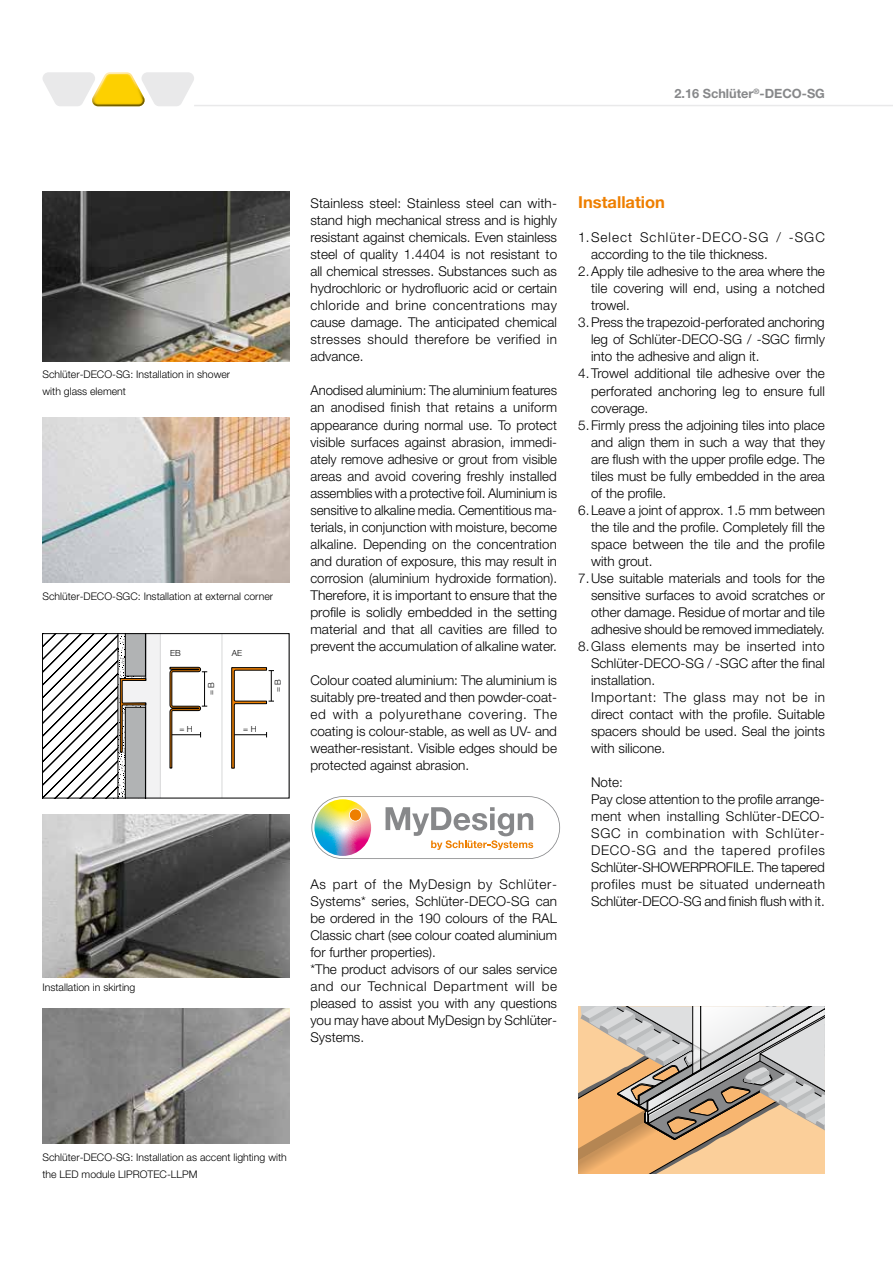
<style>
.page{position:relative;width:893px;height:1263px;background:#fff}
.page>*{position:absolute;margin:0;border:0;box-sizing:border-box;transform-origin:0 0}
.t1{font:700 16.5px "Helvetica Neue LT Pro";color:#ee7f00}
.t2{font:300 13.5px/17px "Helvetica Neue LT Pro";color:#000;text-align:justify}
.t3{font:300 13.5px/17px "Helvetica Neue LT Pro";letter-spacing:.025em;color:#000}
.t4{font:300 13.5px "Helvetica Neue LT Pro";letter-spacing:.03em;color:#000}
.t5{font:300 13.5px "Helvetica Neue LT Pro";letter-spacing:.075em;color:#000}
.t6{font:300 13.5px "Helvetica Neue LT Pro";letter-spacing:.045em;color:#000}
.t7{font:700 12.75px "Helvetica Neue LT Pro";color:#87888a}
.t8{font:300 10.5px/17px "Helvetica Neue LT Pro";color:#000}
.t9{font:300 8.4px "Helvetica Neue LT Pro";color:#000}
</style>
<div class="page">
<hr style="left:194px;top:105px;width:699px;height:1px;background:#e9e9ea">
<svg style="left:43px;top:72px;width:151px;height:34px"></svg>
<img style="left:311px;top:796px;width:249px;height:63px">
<img style="left:43px;top:191px;width:246px;height:170px">
<img style="left:43px;top:418px;width:246px;height:165px">
<img style="left:43px;top:814px;width:246px;height:164px">
<div style="left:43px;top:634px;width:246px;height:164px;background:#f2f2f3"></div>
<svg style="left:43px;top:635px;width:104px;height:164px"></svg>
<div style="left:160px;top:634px;width:67px;height:164px;background:#fff"></div>
<hr style="left:160px;top:634px;width:1px;height:164px;background:#c6c7c8">
<div style="left:222px;top:634px;width:67px;height:164px;background:#fff"></div>
<hr style="left:289px;top:634px;width:1px;height:164px;background:#c6c7c8">
<hr style="left:222px;top:634px;width:1px;height:164px;background:#c6c7c8">
<svg style="left:231px;top:667px;width:43px;height:102px"></svg>
<svg style="left:169px;top:667px;width:38px;height:101px"></svg>
<div style="left:42px;top:633px;width:247px;height:165px;border:1px solid #000"></div>
<img style="left:43px;top:1008px;width:246px;height:136px">
<svg style="left:578px;top:1006px;width:247px;height:168px;background:#ceb69b"></svg>
<p class="t7" style="left:674px;top:86px;width:152px">2.16 Schlüter<sup>®</sup>-DECO-SG</p>
<p class="t8" style="left:43px;top:366px;width:189px">Schlüter-DECO-SG: Installation in shower with glass element</p>
<p class="t8" style="left:43px;top:587px;width:232px">Schlüter-DECO-SGC: Installation at external corner</p>
<p class="t9" style="left:170px;top:648px;width:12px">EB</p>
<p class="t9" style="left:232px;top:648px;width:12px">AE</p>
<p class="t9" style="left:206px;top:695px;width:15px;rotate:-90deg">= B</p>
<p class="t9" style="left:179px;top:723px;width:15px">= H</p>
<p class="t9" style="left:243px;top:723px;width:15px">= H</p>
<p class="t9" style="left:273px;top:692px;width:15px;rotate:-90deg">= B</p>
<p class="t8" style="left:43px;top:978px;width:94px">Installation in skirting</p>
<p class="t2" style="left:310px;top:195px;width:248px">Stainless steel: Stainless steel can with&shy;stand high mechanical stress and is highly resistant against chemicals. Even stainless steel of quality 1.4404 is not resistant to all chemical stresses. Substances such as hydrochloric or hydrofluoric acid or certain chloride and brine concentrations may cause damage. The anticipated chemical stresses should therefore be verified in advance.</p>
<p class="t2" style="left:310px;top:382px;width:248px">Anodised aluminium: The aluminium features an anodised finish that retains a uniform appearance during normal use. To protect visible surfaces against abrasion, immedi&shy;ately remove adhesive or grout from visible areas and avoid covering freshly installed assemblies with a protective foil. Aluminium is sensitive to alkaline media. Cementitious ma&shy;terials, in conjunction with moisture, become alkaline. Depending on the concentration and duration of exposure, this may result in corrosion (aluminium hydroxide formation).<br>Therefore, it is important to ensure that the profile is solidly embedded in the setting material and that all cavities are filled to prevent the accumulation of alkaline water.</p>
<p class="t2" style="left:310px;top:671px;width:248px">Colour coated aluminium: The aluminium is suitably pre-treated and then powder-coat&shy;ed with a polyurethane covering. The coating is colour-stable, as well as UV- and weather-resistant. Visible edges should be protected against abrasion.</p>
<p class="t2" style="left:310px;top:875px;width:248px;text-align:left">As part of the MyDesign by Schlüter-Systems* series, Schlüter-DECO-SG can be ordered in the 190 colours of the RAL Classic chart (see colour coated aluminium for further properties).<br>*The product advisors of our sales service and our Technical Department will be pleased to assist you with any questions you may have about MyDesign by Schlüter-Systems.</p>
<p class="t1" style="left:578px;top:192px;width:88px">Installation</p>
<p class="t5" style="left:578px;top:229px;width:248px">1.Select Schlüter-DECO-SG / -SGC</p>
<p class="t2" style="left:591px;top:246px;width:178px">according to the tile thickness.</p>
<p class="t2" style="left:578px;top:263px;width:248px">2.Apply tile adhesive to the area where the</p>
<p class="t2" style="left:591px;top:280px;width:235px">tile covering will end, using a notched</p>
<p class="t2" style="left:591px;top:297px;width:40px">trowel.</p>
<p class="t2" style="left:578px;top:314px;width:248px">3.Press the trapezoid-perforated anchoring</p>
<p class="t2" style="left:591px;top:331px;width:235px">leg of Schlüter-DECO-SG / -SGC firmly</p>
<p class="t2" style="left:591px;top:348px;width:170px">into the adhesive and align it.</p>
<p class="t2" style="left:578px;top:365px;width:248px">4.Trowel additional tile adhesive over the</p>
<p class="t2" style="left:591px;top:382px;width:235px">perforated anchoring leg to ensure full</p>
<p class="t2" style="left:591px;top:399px;width:59px">coverage.</p>
<p class="t2" style="left:578px;top:416px;width:248px">5.Firmly press the adjoining tiles into place</p>
<p class="t2" style="left:591px;top:433px;width:235px">and align them in such a way that they</p>
<p class="t2" style="left:591px;top:450px;width:235px">are flush with the upper profile edge. The</p>
<p class="t2" style="left:591px;top:467px;width:235px">tiles must be fully embedded in the area</p>
<p class="t2" style="left:591px;top:484px;width:77px">of the profile.</p>
<p class="t2" style="left:578px;top:501px;width:248px">6.Leave a joint of approx. 1.5 mm between</p>
<p class="t2" style="left:591px;top:518px;width:235px">the tile and the profile. Completely fill the</p>
<p class="t2" style="left:591px;top:535px;width:235px">space between the tile and the profile</p>
<p class="t2" style="left:591px;top:552px;width:63px">with grout.</p>
<p class="t2" style="left:578px;top:569px;width:248px">7.Use suitable materials and tools for the</p>
<p class="t2" style="left:591px;top:586px;width:235px">sensitive surfaces to avoid scratches or</p>
<p class="t2" style="left:591px;top:603px;width:235px">other damage. Residue of mortar and tile</p>
<p class="t2" style="left:591px;top:620px;width:235px">adhesive should be removed immediately.</p>
<p class="t4" style="left:578px;top:638px;width:248px">8.Glass elements may be inserted into</p>
<p class="t2" style="left:591px;top:654px;width:235px">Schlüter-DECO-SG / -SGC after the final</p>
<p class="t2" style="left:591px;top:671px;width:66px">installation.</p>
<p class="t6" style="left:591px;top:689px;width:235px">Important: The glass may not be in</p>
<p class="t2" style="left:591px;top:705px;width:235px">direct contact with the profile. Suitable</p>
<p class="t2" style="left:591px;top:722px;width:235px">spacers should be used. Seal the joints</p>
<p class="t2" style="left:591px;top:739px;width:76px">with silicone.</p>
<p class="t3" style="left:591px;top:773px;width:235px">Note:<br>Pay close attention to the profile arrange&shy;ment when installing Schlüter-DECO-SGC in combination with Schlüter-DECO-SG and the tapered profiles Schlüter-SHOWERPROFILE. The tapered profiles must be situated underneath Schlüter-DECO-SG and finish flush with it.</p>
<p class="t8" style="left:43px;top:1148px;width:246px">Schlüter-DECO-SG: Installation as accent lighting with the LED module LIPROTEC-LLPM</p>
</div>
